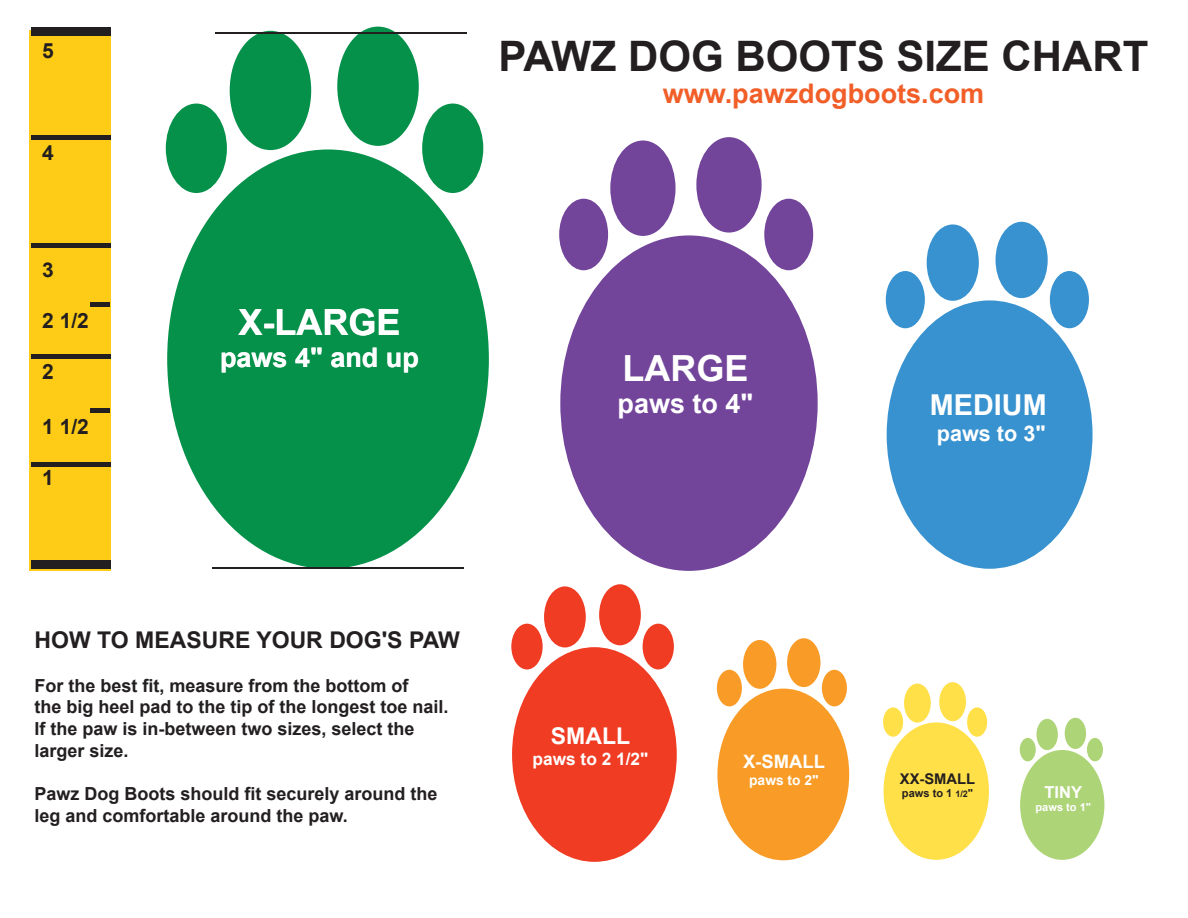
<style>
.page{position:relative;width:1188px;height:918px;background:#fff}
.page>*{position:absolute;margin:0;border:0;box-sizing:border-box;transform-origin:0 0}
.t1{font:700 42px "Arial";color:#231f20}
.t2{font:700 36px "Arial";color:#fff}
.t3{font:700 28.8px "Arial";color:#fff}
.t4{font:700 27px "Arial";color:#f25e28}
.t5{font:700 27px "Arial";color:#fff}
.t6{font:700 23.1px "Arial";color:#231f20}
.t7{font:700 23.1px "Arial";color:#fff}
.t8{font:700 21.6px "Arial";color:#fff}
.t9{font:700 21px "Arial";color:#231f20}
.t10{font:700 20.4px "Arial";color:#231f20}
.t11{font:700 18.45px "Arial";color:#fff}
.t12{font:700 18px/21.8px "Arial";color:#231f20}
.t13{font:700 17.25px "Arial";color:#fff}
.t14{font:700 16.5px "Arial";color:#fff}
.t15{font:700 14.7px "Arial";color:#231f20}
.t16{font:700 13.8px "Arial";color:#fff}
.t17{font:700 11.1px "Arial";color:#231f20}
.t18{font:700 11.1px "Arial";color:#fff}
.s1{font-size:9px}
</style>
<div class="page">
<div style="left:30px;top:30px;width:81px;height:541px;background:#fecc16"></div>
<div style="left:167px;top:149px;width:322px;height:420px;background:#05914a;border-radius:50%"></div>
<div style="left:337px;top:27px;width:82px;height:119px;background:#05914a;border-radius:50%"></div>
<div style="left:230px;top:31px;width:81px;height:119px;background:#05914a;border-radius:50%"></div>
<div style="left:166px;top:104px;width:61px;height:89px;background:#05914a;border-radius:50%"></div>
<div style="left:422px;top:104px;width:61px;height:89px;background:#05914a;border-radius:50%"></div>
<div style="left:560px;top:235px;width:258px;height:336px;background:#72449a;border-radius:50%"></div>
<div style="left:696px;top:137px;width:66px;height:96px;background:#72449a;border-radius:50%"></div>
<div style="left:610px;top:141px;width:66px;height:95px;background:#72449a;border-radius:50%"></div>
<div style="left:559px;top:199px;width:49px;height:71px;background:#72449a;border-radius:50%"></div>
<div style="left:764px;top:199px;width:49px;height:71px;background:#72449a;border-radius:50%"></div>
<div style="left:887px;top:300px;width:206px;height:269px;background:#3892cf;border-radius:50%"></div>
<div style="left:996px;top:222px;width:52px;height:76px;background:#3892cf;border-radius:50%"></div>
<div style="left:927px;top:224px;width:52px;height:77px;background:#3892cf;border-radius:50%"></div>
<div style="left:886px;top:271px;width:39px;height:57px;background:#3892cf;border-radius:50%"></div>
<div style="left:1050px;top:271px;width:39px;height:57px;background:#3892cf;border-radius:50%"></div>
<div style="left:512px;top:647px;width:165px;height:215px;background:#ef3c23;border-radius:50%"></div>
<div style="left:599px;top:584px;width:42px;height:61px;background:#ef3c23;border-radius:50%"></div>
<div style="left:544px;top:586px;width:42px;height:61px;background:#ef3c23;border-radius:50%"></div>
<div style="left:511px;top:624px;width:32px;height:45px;background:#ef3c23;border-radius:50%"></div>
<div style="left:643px;top:624px;width:31px;height:45px;background:#ef3c23;border-radius:50%"></div>
<div style="left:717px;top:689px;width:132px;height:171px;background:#f89c27;border-radius:50%"></div>
<div style="left:787px;top:638px;width:33px;height:49px;background:#f89c27;border-radius:50%"></div>
<div style="left:743px;top:640px;width:33px;height:49px;background:#f89c27;border-radius:50%"></div>
<div style="left:717px;top:670px;width:25px;height:36px;background:#f89c27;border-radius:50%"></div>
<div style="left:822px;top:670px;width:25px;height:36px;background:#f89c27;border-radius:50%"></div>
<div style="left:884px;top:722px;width:105px;height:138px;background:#ffe048;border-radius:50%"></div>
<div style="left:939px;top:682px;width:27px;height:39px;background:#ffe048;border-radius:50%"></div>
<div style="left:904px;top:684px;width:27px;height:39px;background:#ffe048;border-radius:50%"></div>
<div style="left:883px;top:707px;width:20px;height:30px;background:#ffe048;border-radius:50%"></div>
<div style="left:967px;top:707px;width:20px;height:30px;background:#ffe048;border-radius:50%"></div>
<div style="left:1020px;top:750px;width:84px;height:110px;background:#aed478;border-radius:50%"></div>
<div style="left:1065px;top:718px;width:21px;height:31px;background:#aed478;border-radius:50%"></div>
<div style="left:1036px;top:719px;width:22px;height:31px;background:#aed478;border-radius:50%"></div>
<div style="left:1020px;top:738px;width:16px;height:23px;background:#aed478;border-radius:50%"></div>
<div style="left:1087px;top:738px;width:16px;height:23px;background:#aed478;border-radius:50%"></div>
<hr style="left:216px;top:32px;width:251px;height:2px;background:#231f20">
<hr style="left:213px;top:567px;width:251px;height:2px;background:#231f20">
<div style="left:32px;top:27px;width:79px;height:9px;background:#231f20"></div>
<hr style="left:32px;top:136px;width:79px;height:4px;background:#231f20">
<div style="left:91px;top:302px;width:19px;height:5px;background:#231f20"></div>
<hr style="left:91px;top:409px;width:19px;height:4px;background:#231f20">
<div style="left:31px;top:560px;width:80px;height:9px;background:#231f20"></div>
<hr style="left:32px;top:354px;width:79px;height:4px;background:#231f20">
<hr style="left:32px;top:462px;width:79px;height:4px;background:#231f20">
<div style="left:32px;top:243px;width:79px;height:5px;background:#231f20"></div>
<p class="t9" style="left:42px;top:39px;width:13px">5</p>
<p class="t9" style="left:42px;top:141px;width:13px">4</p>
<p class="t10" style="left:42px;top:258px;width:13px">3</p>
<p class="t9" style="left:42px;top:309px;width:48px">2 1/2</p>
<p class="t9" style="left:42px;top:360px;width:13px">2</p>
<p class="t9" style="left:42px;top:415px;width:48px">1 1/2</p>
<p class="t9" style="left:42px;top:466px;width:13px">1</p>
<h2 class="t2" style="left:239px;top:302px;width:163px">X-LARGE</h2>
<h3 class="t5" style="left:220px;top:342px;width:200px">paws 4" and up</h3>
<h1 class="t1" style="left:498px;top:32px;width:652px">PAWZ DOG BOOTS SIZE CHART</h1>
<h3 class="t4" style="left:663px;top:78px;width:323px">www.pawzdogboots.com</h3>
<h2 class="t2" style="left:623px;top:348px;width:127px">LARGE</h2>
<h3 class="t5" style="left:618px;top:389px;width:137px">paws to 4"</h3>
<h3 class="t3" style="left:930px;top:389px;width:118px">MEDIUM</h3>
<p class="t8" style="left:937px;top:421px;width:110px">paws to 3"</p>
<p class="t6" style="left:34px;top:627px;width:427px">HOW TO MEASURE YOUR DOG'S PAW</p>
<p class="t12" style="left:34px;top:674px;width:415px">For the best fit, measure from the bottom of<br>the big heel pad to the tip of the longest toe nail.<br>If the paw is in-between two sizes, select the larger size.</p>
<p class="t12" style="left:34px;top:783px;width:405px">Pawz Dog Boots should fit securely around the leg and comfortable around the paw.</p>
<p class="t7" style="left:551px;top:723px;width:81px">SMALL</p>
<p class="t13" style="left:533px;top:749px;width:117px">paws to 2 1/2"</p>
<p class="t11" style="left:743px;top:751px;width:83px">X-SMALL</p>
<p class="t16" style="left:749px;top:772px;width:71px">paws to 2"</p>
<p class="t15" style="left:900px;top:770px;width:77px">XX-SMALL</p>
<p class="t17" style="left:902px;top:787px;width:73px">paws to 1 <span class="s1">1/2</span>"</p>
<p class="t14" style="left:1045px;top:783px;width:39px">TINY</p>
<p class="t18" style="left:1036px;top:801px;width:57px">paws to 1"</p>
</div>
